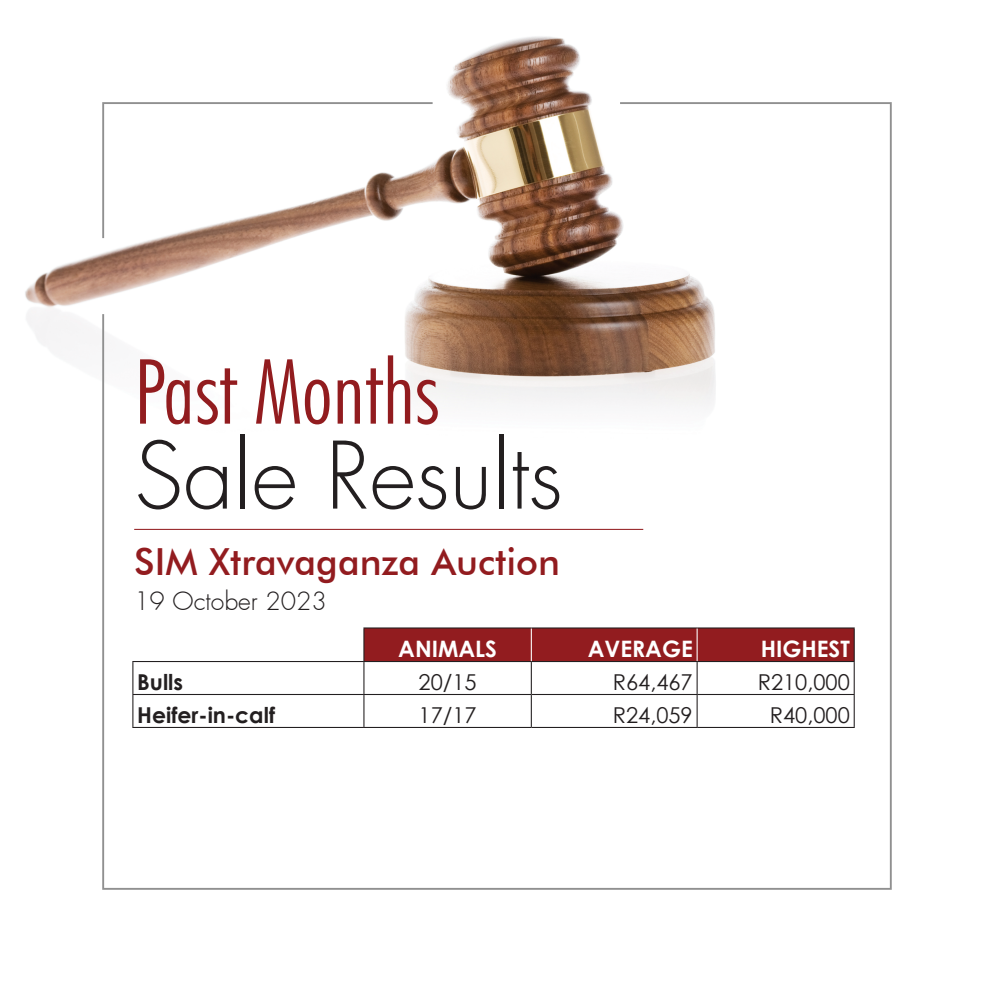
<style>
.page{position:relative;width:993px;height:993px;background:#fff}
.page>*{position:absolute;margin:0;border:0;box-sizing:border-box;transform-origin:0 0}
.t1{font:300 90.12px "Futura Std";color:#231f20}
.t2{font:300 condensed 90.12px "Futura BT";color:#921c1f}
.t3{font:500 37.27px "Futura BT";color:#921c1f}
.t4{font:300 24.76px "Futura";color:#231f20}
.t5{font:700 22.66px "Century Gothic";color:#fff}
.t6{font:21.88px "Century Gothic";color:#231f20}
.t7{font:700 21.88px "Century Gothic";color:#231f20}
</style>
<div class="page">
<img style="left:25px;top:36px;width:867px;height:854px">
<div style="left:364px;top:628px;width:489px;height:32px;background:#921c1f"></div>
<hr style="left:363px;top:627px;width:168px;height:1px;background:#231f20">
<hr style="left:363px;top:628px;width:1px;height:32px;background:#231f20">
<hr style="left:531px;top:627px;width:166px;height:1px;background:#231f20">
<hr style="left:697px;top:627px;width:157px;height:1px;background:#231f20">
<hr style="left:853px;top:628px;width:1px;height:32px;background:#231f20">
<hr style="left:132px;top:660px;width:232px;height:1px;background:#231f20">
<hr style="left:132px;top:661px;width:1px;height:32px;background:#231f20">
<hr style="left:364px;top:660px;width:167px;height:1px;background:#231f20">
<hr style="left:363px;top:661px;width:1px;height:32px;background:#231f20">
<hr style="left:531px;top:660px;width:166px;height:1px;background:#231f20">
<hr style="left:530px;top:661px;width:1px;height:32px;background:#231f20">
<hr style="left:697px;top:660px;width:157px;height:1px;background:#231f20">
<hr style="left:696px;top:661px;width:1px;height:32px;background:#231f20">
<hr style="left:853px;top:661px;width:1px;height:32px;background:#231f20">
<hr style="left:132px;top:693px;width:232px;height:1px;background:#231f20">
<hr style="left:132px;top:694px;width:1px;height:32px;background:#231f20">
<hr style="left:364px;top:693px;width:167px;height:1px;background:#231f20">
<hr style="left:363px;top:694px;width:1px;height:32px;background:#231f20">
<hr style="left:531px;top:693px;width:166px;height:1px;background:#231f20">
<hr style="left:530px;top:694px;width:1px;height:32px;background:#231f20">
<hr style="left:697px;top:693px;width:157px;height:1px;background:#231f20">
<hr style="left:696px;top:694px;width:1px;height:32px;background:#231f20">
<hr style="left:853px;top:694px;width:1px;height:32px;background:#231f20">
<hr style="left:132px;top:726px;width:232px;height:1px;background:#231f20">
<hr style="left:364px;top:726px;width:167px;height:1px;background:#231f20">
<hr style="left:531px;top:726px;width:166px;height:1px;background:#231f20">
<hr style="left:697px;top:726px;width:157px;height:1px;background:#231f20">
<hr style="left:530px;top:628px;width:1px;height:32px;background:#fff">
<hr style="left:696px;top:628px;width:1px;height:32px;background:#fff">
<hr style="left:134px;top:528px;width:509px;height:1px;background:#921c1f">
<p class="t2" style="left:133px;top:336px;width:306px">Past Months</p>
<p class="t1" style="left:134px;top:421px;width:430px">Sale Results</p>
<p class="t3" style="left:134px;top:539px;width:427px">SIM Xtravaganza Auction</p>
<p class="t4" style="left:134px;top:585px;width:194px">19 October 2023</p>
<p class="t5" style="left:398px;top:631px;width:100px">ANIMALS</p>
<p class="t5" style="left:587px;top:631px;width:107px">AVERAGE</p>
<p class="t5" style="left:760px;top:631px;width:91px">HIGHEST</p>
<p class="t7" style="left:137px;top:665px;width:47px">Bulls</p>
<p class="t6" style="left:418px;top:668px;width:60px">20/15</p>
<p class="t6" style="left:612px;top:668px;width:81px">R64,467</p>
<p class="t6" style="left:757px;top:668px;width:94px">R210,000</p>
<p class="t7" style="left:137px;top:698px;width:139px">Heifer-in-calf</p>
<p class="t6" style="left:418px;top:701px;width:60px">17/17</p>
<p class="t6" style="left:612px;top:701px;width:81px">R24,059</p>
<p class="t6" style="left:769px;top:701px;width:81px">R40,000</p>
</div>
